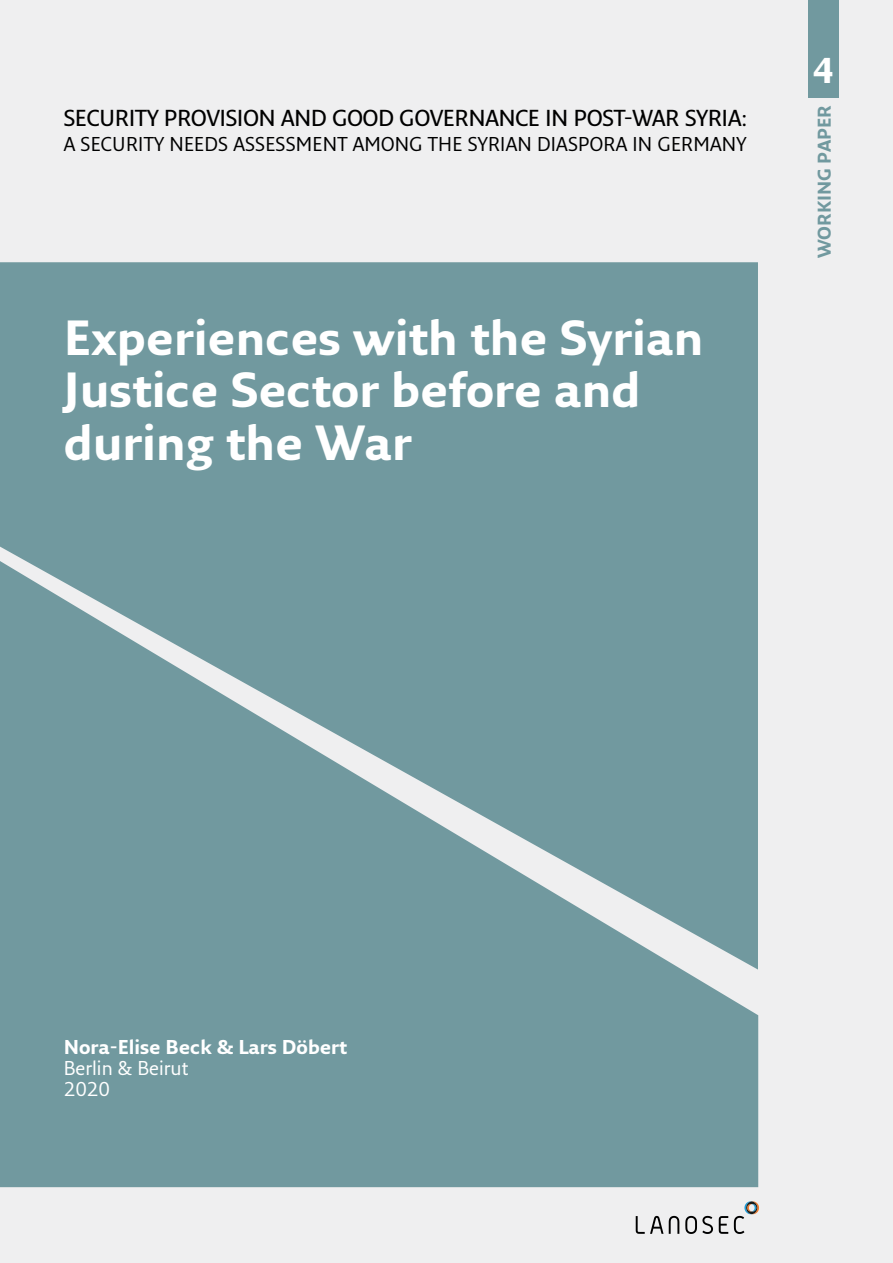
<style>
.page{position:relative;width:893px;height:1263px;background:#efeff0}
.page>*{position:absolute;margin:0;border:0;box-sizing:border-box;transform-origin:0 0}
.t1{font:700 48px/52.5px "Fresco Sans Pro";color:#fff}
.t2{font:700 34.5px "Fresco Sans Pro";color:#fff}
.t3{font:600 22.5px "Fresco Sans Pro";color:#000}
.t4{font:19.5px "Fresco Sans Pro";letter-spacing:.01em;color:#000}
.t5{font:700 19.5px "Fresco Sans Pro";color:#fff}
.t6{font:19.5px/21px "Fresco Sans Pro";color:#fff}
.t7{font:700 18px "Fresco Sans Pro";color:#71999f}
</style>
<div class="page">
<div style="left:0;top:262px;width:758px;height:925px;background:#71999f"></div>
<svg style="left:669px;top:1216px;width:10px;height:18px"></svg>
<svg style="left:719px;top:1216px;width:9px;height:18px"></svg>
<svg style="left:685px;top:1216px;width:28px;height:18px"></svg>
<svg style="left:636px;top:1216px;width:27px;height:18px"></svg>
<svg style="left:734px;top:1201px;width:25px;height:33px"></svg>
<div style="left:808px;top:0;width:30px;height:97px;background:#71999f"></div>
<p class="t3" style="left:64px;top:104px;width:685px">SECURITY PROVISION AND GOOD GOVERNANCE IN POST-WAR SYRIA:</p>
<p class="t4" style="left:64px;top:132px;width:684px">A SECURITY NEEDS ASSESSMENT AMONG THE SYRIAN DIASPORA IN GERMANY</p>
<p class="t1" style="left:64px;top:311px;width:641px">Experiences with the Syrian<br>Justice Sector before and during the War</p>
<p class="t2" style="left:813px;top:49px;width:22px">4</p>
<p class="t7" style="left:813px;top:258px;width:155px;rotate:-90deg">WORKING PAPER</p>
<p class="t5" style="left:64px;top:1035px;width:285px">Nora-Elise Beck &amp; Lars Döbert</p>
<p class="t6" style="left:64px;top:1057px;width:126px">Berlin &amp; Beirut<br>2020</p>
</div>
